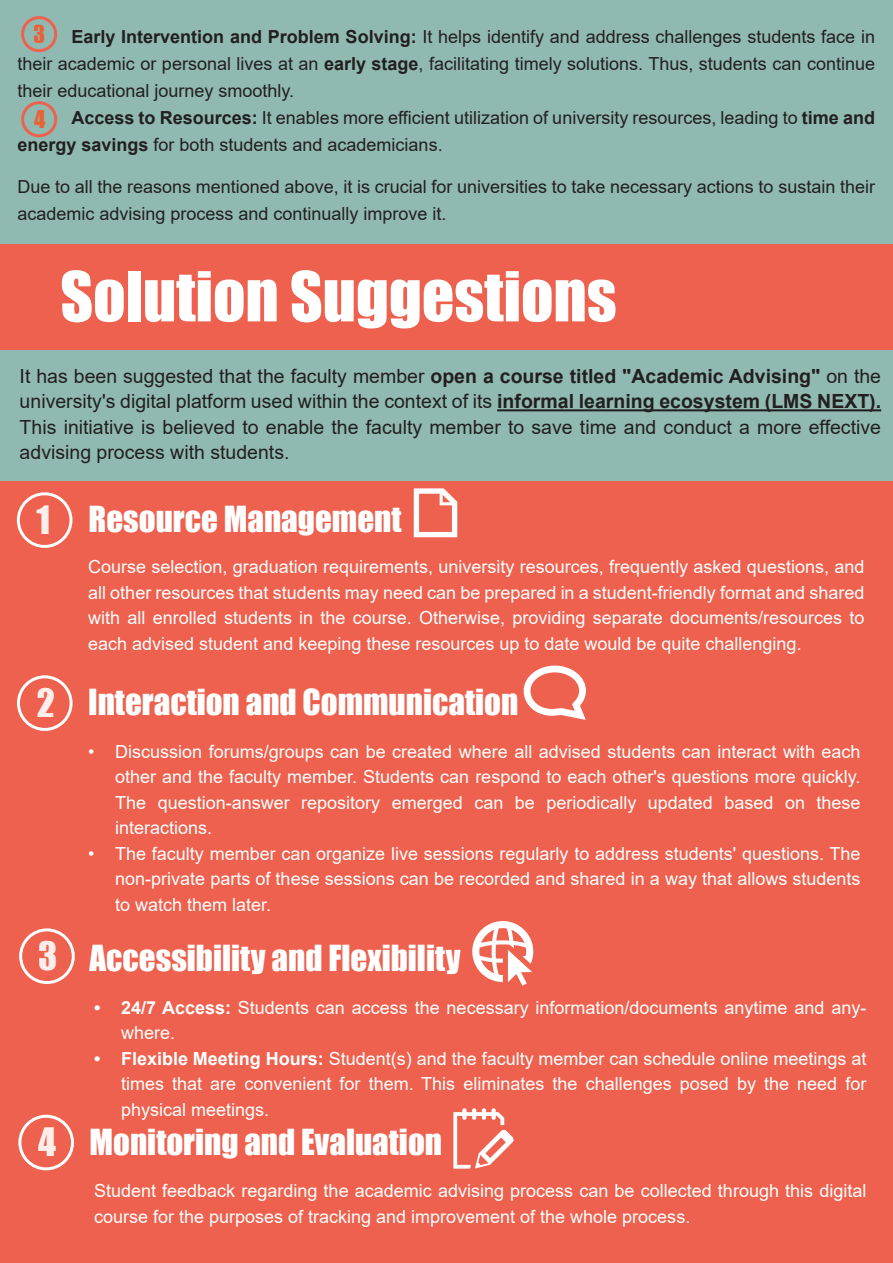
<style>
.page{position:relative;width:893px;height:1263px;background:#fff}
.page>*{position:absolute;margin:0;border:0;box-sizing:border-box;transform-origin:0 0}
.t1{font:63.6px "Impact";color:#fff}
.t2{font:36px "Impact";color:#fff}
.t3{font:33px "Impact";color:#fff}
.t4{font:22.65px "Impact";color:#f15929}
.t5{font:19.5px/25.5px "Arial";color:#231f20;text-align:justify}
.t6{font:18px/25.5px "Arial";color:#fff;text-align:justify}
.t7{font:18px/27px "Arial";color:#231f20}
.s1{font-weight:700}
</style>
<div class="page">
<div style="left:0;top:350px;width:893px;height:137px;background:#90b9b2"></div>
<div style="left:0;top:243px;width:893px;height:107px;background:#ed614e"></div>
<hr style="left:497px;top:409px;width:384px;height:2px;background:#231f20">
<div style="left:0;top:482px;width:893px;height:781px;background:#ed614e"></div>
<div style="left:17px;top:675px;width:56px;height:56px;border:3px solid #fff;border-radius:50%"></div>
<div style="left:17px;top:492px;width:55px;height:56px;border:3px solid #fff;border-radius:50%"></div>
<div style="left:19px;top:928px;width:56px;height:56px;border:3px solid #fff;border-radius:50%"></div>
<div style="left:18px;top:1115px;width:56px;height:55px;border:3px solid #fff;border-radius:50%"></div>
<svg style="left:414px;top:488px;width:43px;height:49px"></svg>
<svg style="left:453px;top:1108px;width:61px;height:60px"></svg>
<svg style="left:524px;top:666px;width:62px;height:54px"></svg>
<svg style="left:472px;top:921px;width:61px;height:65px"></svg>
<div style="left:0;top:0;width:893px;height:243px;background:#90b9b2"></div>
<div style="left:21px;top:16px;width:36px;height:36px;border:3px solid #ed624d;border-radius:50%"></div>
<div style="left:21px;top:101px;width:36px;height:36px;border:3px solid #ed624d;border-radius:50%"></div>
<p class="t4" style="left:34px;top:16px;width:13px">3</p>
<p class="t7" style="left:17px;top:23px;width:859px;text-align:justify;text-indent:54px"><span class="s1">Early Intervention and Problem Solving:</span> It helps identify and address challenges students face in their academic or personal lives at an <span class="s1">early stage</span>, facilitating timely solutions. Thus, students can continue their educational journey smoothly.</p>
<p class="t7" style="left:17px;top:104px;width:859px;text-indent:54px"><span class="s1">Access to Resources:</span> It enables more efficient utilization of university resources, leading to <span class="s1">time and energy savings</span> for both students and academicians.</p>
<p class="t7" style="left:17px;top:173px;width:859px">Due to all the reasons mentioned above, it is crucial for universities to take necessary actions to sustain their academic advising process and continually improve it.</p>
<p class="t4" style="left:34px;top:101px;width:13px">4</p>
<h1 class="t1" style="left:60px;top:247px;width:558px">Solution Suggestions</h1>
<p class="t5" style="left:20px;top:363px;width:863px">It has been suggested that the faculty member <span class="s1">open a course titled "Academic Advising"</span> on the university's digital platform used within the context of its <span class="s1">informal learning ecosystem (LMS NEXT).<br></span>This initiative is believed to enable the faculty member to save time and conduct a more effective advising process with students.</p>
<h2 class="t2" style="left:36px;top:492px;width:15px">1</h2>
<h2 class="t2" style="left:37px;top:675px;width:20px">2</h2>
<h2 class="t2" style="left:39px;top:928px;width:21px">3</h2>
<h2 class="t2" style="left:38px;top:1114px;width:19px">4</h2>
<h3 class="t3" style="left:89px;top:494px;width:314px">Resource Management</h3>
<p class="t6" style="left:88px;top:554px;width:778px">Course selection, graduation requirements, university resources, frequently asked questions, and all other resources that students may need can be prepared in a student-friendly format and shared with all enrolled students in the course. Otherwise, providing separate documents/resources to each advised student and keeping these resources up to date would be quite challenging.</p>
<h3 class="t3" style="left:88px;top:677px;width:432px">Interaction and Communication</h3>
<p class="t6" style="left:115px;top:739px;width:747px;text-indent:-27px">• Discussion forums/groups can be created where all advised students can interact with each other and the faculty member. Students can respond to each other's questions more quickly.<br>The question-answer repository emerged can be periodically updated based on these interactions.</p>
<p class="t6" style="left:115px;top:841px;width:747px;text-indent:-27px">• The faculty member can organize live sessions regularly to address students' questions. The non-private parts of these sessions can be recorded and shared in a way that allows students to watch them later.</p>
<h3 class="t3" style="left:90px;top:933px;width:372px">Accessibility and Flexibility</h3>
<p class="t6" style="left:121px;top:994px;width:747px;text-indent:-27px"><span class="s1">• 24/7 Access:</span> Students can access the necessary information/documents anytime and any&shy;where.</p>
<p class="t6" style="left:121px;top:1046px;width:747px;text-indent:-27px"><span class="s1">• Flexible Meeting Hours:</span> Student(s) and the faculty member can schedule online meetings at times that are convenient for them. This eliminates the challenges posed by the need for physical meetings.</p>
<h3 class="t3" style="left:90px;top:1116px;width:354px">Monitoring and Evaluation</h3>
<p class="t6" style="left:94px;top:1178px;width:774px">Student feedback regarding the academic advising process can be collected through this digital course for the purposes of tracking and improvement of the whole process.</p>
</div>
